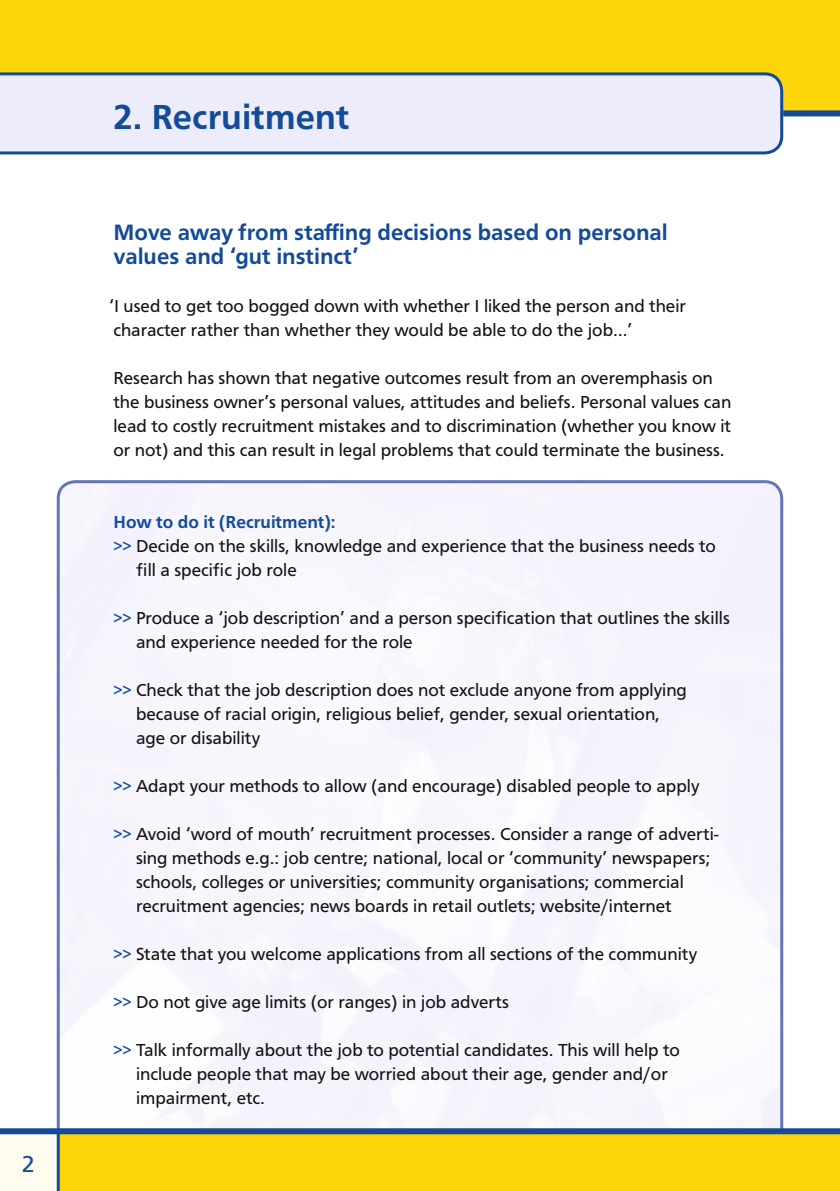
<style>
.page{position:relative;width:840px;height:1191px;background:#fff}
.page>*{position:absolute;margin:0;border:0;box-sizing:border-box;transform-origin:0 0}
.t1{font:500 36px "F015 TOT";color:#134b98}
.t2{font:24px "F015 TOT";color:#134b98}
.t3{font:500 23px/24px "F015 TOT";color:#134b98}
.t4{font:18px/24px "F015 TOT";color:#141314}
.t5{font:500 18px "F015 TOT";color:#134b98}
.s1{color:#134b98}
</style>
<div class="page">
<div style="left:57px;top:480px;width:725px;height:648px;background:#f6f5fc"></div>
<div style="left:0;top:1134px;width:839px;height:57px;background:#fbd40a"></div>
<div style="left:0;top:1134px;width:57px;height:57px;background:#fffbee"></div>
<div style="left:0;top:1128px;width:839px;height:6px;background:#134b98"></div>
<hr style="left:57px;top:1131px;width:3px;height:60px;background:#134b98">
<div style="left:0;top:1px;width:839px;height:112px;background:#fbd40a"></div>
<div style="left:782px;top:110px;width:57px;height:6px;background:#134b98"></div>
<svg style="left:0;top:72px;width:784px;height:83px;background:#dde0f1"></svg>
<h2 class="t2" style="left:22px;top:1149px;width:14px">2</h2>
<h1 class="t1" style="left:113px;top:96px;width:237px">2. Recruitment</h1>
<p class="t3" style="left:113px;top:220px;width:555px">Move away from staffing decisions based on personal values and ‘gut instinct’</p>
<p class="t4" style="left:109px;top:294px;width:578px">‘I used to get too bogged down with whether I liked the person and their character rather than whether they would be able to do the job…’</p>
<p class="t4" style="left:113px;top:366px;width:619px">Research has shown that negative outcomes result from an overemphasis on the business owner’s personal values, attitudes and beliefs. Personal values can lead to costly recruitment mistakes and to discrimination (whether you know it or not) and this can result in legal problems that could terminate the business.</p>
<p class="t5" style="left:113px;top:512px;width:224px">How to do it (Recruitment):</p>
<p class="t4" style="left:113px;top:534px;width:603px"><span class="s1">&gt;&gt;</span> Decide on the skills, knowledge and experience that the business needs to</p>
<p class="t4" style="left:136px;top:558px;width:162px">fill a specific job role</p>
<p class="t4" style="left:136px;top:606px;width:595px;text-indent:-23px"><span class="s1">&gt;&gt;</span> Produce a ‘job description’ and a person specification that outlines the skills and experience needed for the role</p>
<p class="t4" style="left:136px;top:678px;width:552px;text-indent:-23px"><span class="s1">&gt;&gt;</span> Check that the job description does not exclude anyone from applying because of racial origin, religious belief, gender, sexual orientation, age or disability</p>
<p class="t4" style="left:113px;top:774px;width:587px"><span class="s1">&gt;&gt;</span> Adapt your methods to allow (and encourage) disabled people to apply</p>
<p class="t4" style="left:136px;top:822px;width:583px;text-indent:-23px"><span class="s1">&gt;&gt;</span> Avoid ‘word of mouth’ recruitment processes. Consider a range of adverti&shy;sing methods e.g.: job centre; national, local or ‘community’ newspapers; schools, colleges or universities; community organisations; commercial recruitment agencies; news boards in retail outlets; website/internet</p>
<p class="t4" style="left:113px;top:942px;width:585px"><span class="s1">&gt;&gt;</span> State that you welcome applications from all sections of the community</p>
<p class="t4" style="left:113px;top:990px;width:397px"><span class="s1">&gt;&gt;</span> Do not give age limits (or ranges) in job adverts</p>
<p class="t4" style="left:136px;top:1038px;width:545px;text-indent:-23px"><span class="s1">&gt;&gt;</span> Talk informally about the job to potential candidates. This will help to include people that may be worried about their age, gender and/or impairment, etc.</p>
</div>
